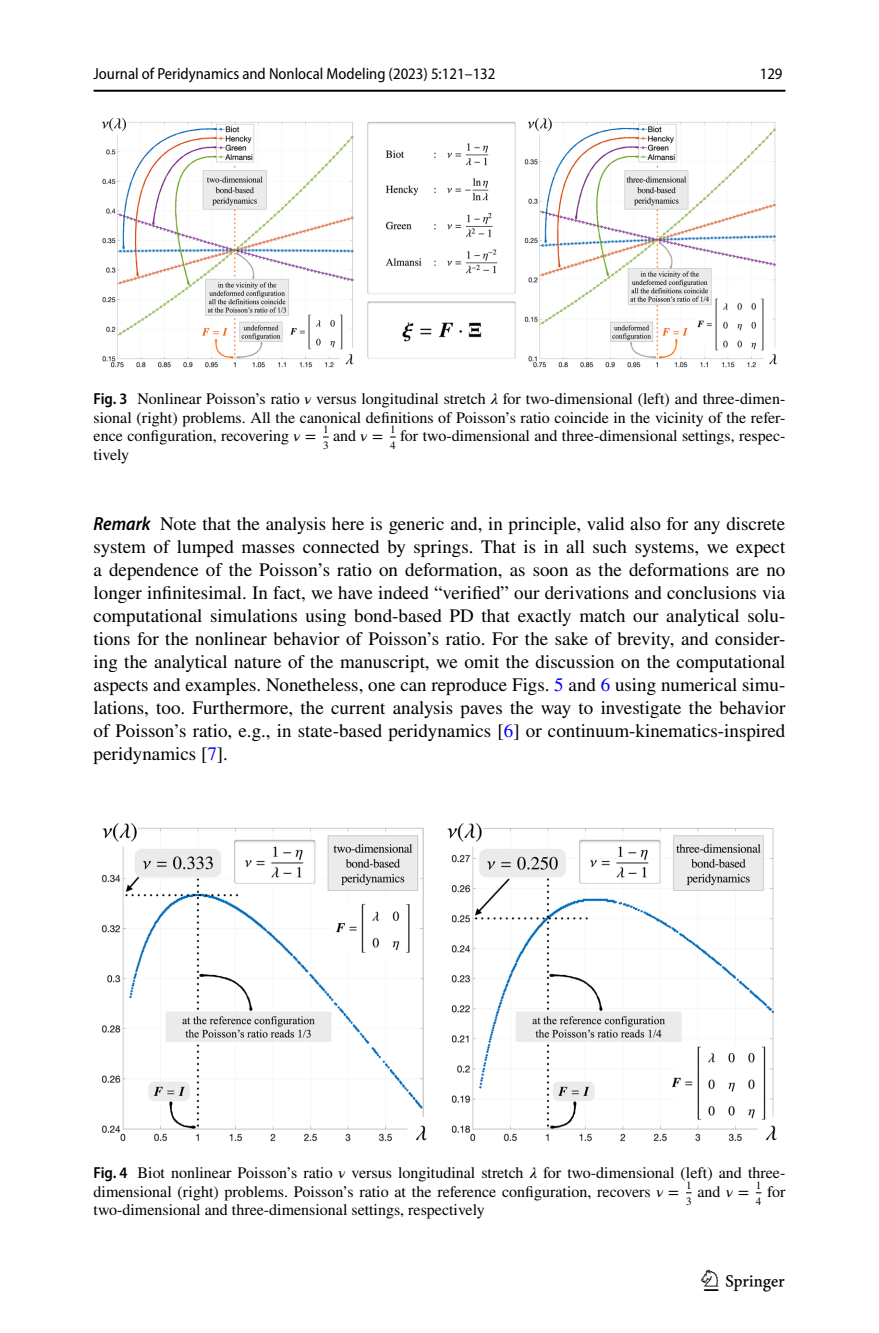
<style>
.page{position:relative;width:879px;height:1333px;background:#fff}
.page>*{position:absolute;margin:0;border:0;box-sizing:border-box;transform-origin:0 0}
.t1{font:30px "Springnew Regular 5";color:#000}
.t2{font:19px/23px "STIX";color:#000;text-align:justify}
.t3{font:16px/18.4px "STIX";color:#000;text-align:justify}
.t4{font:semi-condensed 16px "Myriad Pro";color:#000}
.t5{font:11.2px/15.4px "STIX General Regular 72";color:#000}
.t6{font:11.2px/15.4px "STIX General Regular 69";color:#000}
.t7{font:11.2px/15.4px "STIX General Regular 70";color:#000}
.t8{font:11.2px/15.4px "STIX General Regular 71";color:#000}
.s1{font-family:"Myriad Pro";font-weight:600;font-stretch:semi-condensed}
.s2{font-family:"STIX Math Italic 84"}
.s3{font-family:"STIX Math Italic 85"}
.s4{font-family:"STIX Math Italic 86"}
.s5{font-family:"STIX Math Regular 72"}
.s6{font-family:"STIX Math Italic 87"}
.s7{font-family:"STIX Math Regular 69"}
.s8{font-family:"Myriad Pro";font-weight:600;font-style:italic;font-stretch:semi-condensed}
.s9{color:#00f}
.s10{font-family:"STIX Math Italic 80"}
.s11{font-family:"STIX Math Italic 81"}
.s12{font-family:"STIX Math Italic 82"}
.s13{font-family:"STIX Math Regular 70"}
.s14{font-family:"STIX Math Italic 83"}
.s15{font-family:"STIX Math Regular 71"}
</style>
<div class="page">
<hr style="left:94px;top:90px;width:691px;height:2px;background:#000">
<img style="left:102px;top:118px;width:675px;height:250px">
<img style="left:101px;top:823px;width:676px;height:319px">
<p class="t4" style="left:94px;top:65px;width:403px">Journal of Peridynamics and Nonlocal Modeling (2023) 5:121–132</p>
<p class="t4" style="left:760px;top:65px;width:24px">129</p>
<p class="t3" style="left:94px;top:390px;width:693px"><span class="s1">Fig. 3</span> Nonlinear Poisson’s ratio <span class="s2">𝜈</span> versus longitudinal stretch <span class="s3">𝜆</span> for two-dimensional (left) and three-dimen&shy;sional (right) problems. All the canonical definitions of Poisson’s ratio coincide in the vicinity of the refer&shy;ence configuration, recovering <span class="s4">𝜈</span> <span class="s5">=</span></p>
<p class="t5" style="left:323px;top:422px;width:7px">1<br>3</p>
<p class="t3" style="left:333px;top:427px;width:52px">and <span class="s6">𝜈</span> <span class="s7">=</span></p>
<p class="t6" style="left:390px;top:422px;width:7px">1<br>4</p>
<p class="t3" style="left:400px;top:427px;width:387px">for two-dimensional and three-dimensional settings, respec-</p>
<p class="t3" style="left:94px;top:446px;width:37px">tively</p>
<p class="t2" style="left:94px;top:513px;width:693px"><span class="s8">Remark</span> Note that the analysis here is generic and, in principle, valid also for any discrete system of lumped masses connected by springs. That is in all such systems, we expect a dependence of the Poisson’s ratio on deformation, as soon as the deformations are no longer infinitesimal. In fact, we have indeed “verified” our derivations and conclusions via computational simulations using bond-based PD that exactly match our analytical solu&shy;tions for the nonlinear behavior of Poisson’s ratio. For the sake of brevity, and consider&shy;ing the analytical nature of the manuscript, we omit the discussion on the computational aspects and examples. Nonetheless, one can reproduce Figs. <span class="s9">5</span> and <span class="s9">6</span> using numerical simu&shy;lations, too. Furthermore, the current analysis paves the way to investigate the behavior of Poisson’s ratio, e.g., in state-based peridynamics [<span class="s9">6</span>] or continuum-kinematics-inspired peridynamics [<span class="s9">7</span>].</p>
<p class="t3" style="left:94px;top:1164px;width:693px"><span class="s1">Fig. 4</span> Biot nonlinear Poisson’s ratio <span class="s10">𝜈</span> versus longitudinal stretch <span class="s11">𝜆</span> for two-dimensional (left) and three&shy;dimensional (right) problems. Poisson’s ratio at the reference configuration, recovers <span class="s12">𝜈</span> <span class="s13">=</span></p>
<p class="t7" style="left:686px;top:1177px;width:7px">1<br>3</p>
<p class="t3" style="left:697px;top:1183px;width:53px">and <span class="s14">𝜈</span> <span class="s15">=</span></p>
<p class="t8" style="left:756px;top:1177px;width:7px">1<br>4</p>
<p class="t3" style="left:767px;top:1183px;width:20px">for</p>
<p class="t3" style="left:94px;top:1201px;width:393px">two-dimensional and three-dimensional settings, respectively</p>
<h1 class="t1" style="left:704px;top:1269px;width:83px">1 3</h1>
</div>
